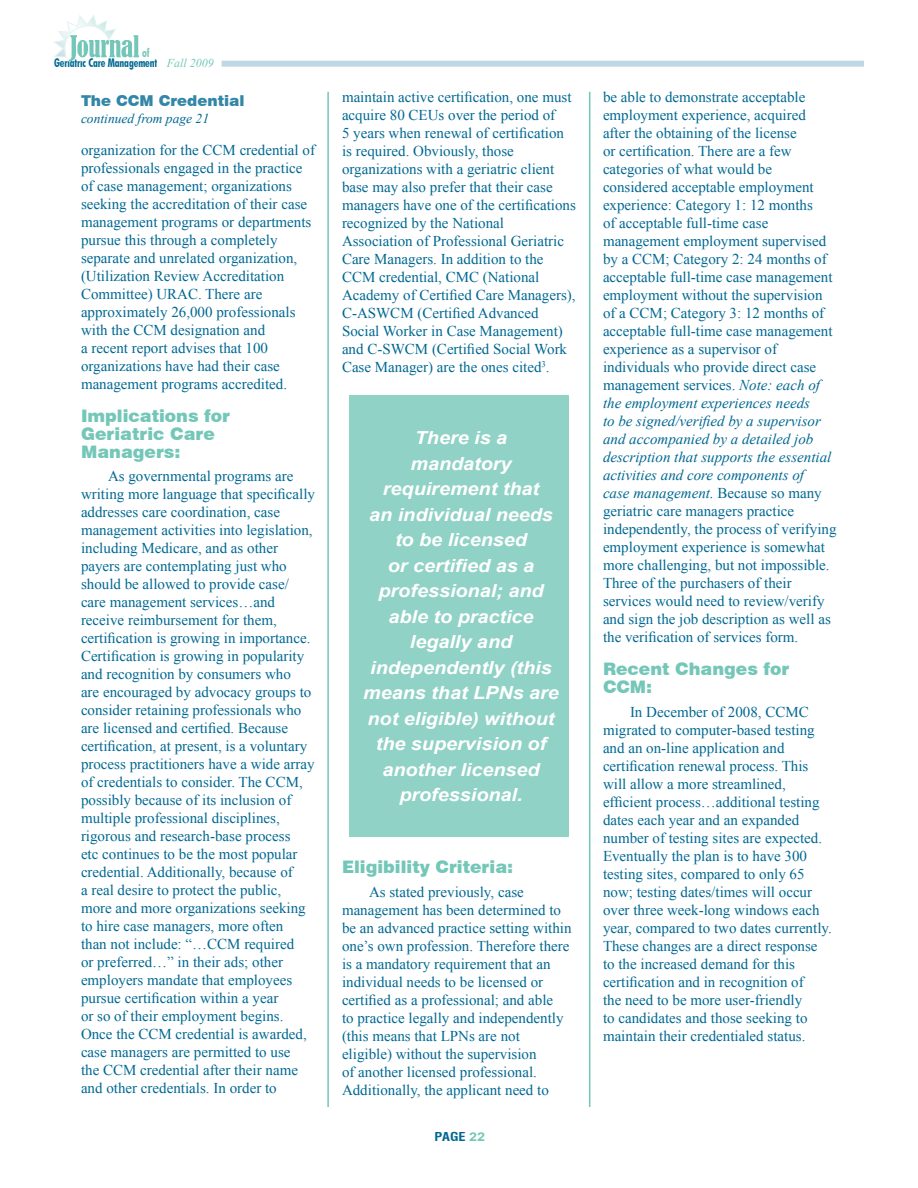
<style>
.page{position:relative;width:918px;height:1188px;background:#fff}
.page>*{position:absolute;margin:0;border:0;box-sizing:border-box;transform-origin:0 0}
.t1{font:italic 700 18px/25.5px "Arial";color:#fff;text-align:center;scale:1.1 1}
.t2{font:900 17.25px/18px "Swiss 721 BT";color:#74c7b8}
.t3{font:15px/18px "Times New Roman";color:#006892}
.t4{font:900 15px "Swiss 721 BT";color:#3386a8}
.t5{font:italic 13.5px "Times New Roman";color:#006892}
.t6{font:700 condensed 12px "Futura BT";letter-spacing:-.01em;color:#006892;scale:.9 1}
.t7{font:italic 12px "Times New Roman";color:#74c7b8}
.t8{font:700 condensed 12px "Swiss 721 BT";color:#006892;scale:1.2 1}
.t9{font:700 condensed 12px "Futura BT";color:#74c7b8;scale:.9 1}
.s1{font-family:"Arial";font-stretch:normal;color:#74c7b8}
.s2{font-style:italic}
</style>
<div class="page">
<div style="left:222px;top:61px;width:642px;height:6px;background:#bfd9e4"></div>
<svg style="left:54px;top:15px;width:62px;height:46px"></svg>
<img style="left:70px;top:35px;width:69px;height:26px">
<hr style="left:327px;top:92px;width:2px;height:1015px;background:#74c7b8">
<hr style="left:589px;top:92px;width:1px;height:1015px;background:#74c7b8">
<div style="left:350px;top:395px;width:219px;height:442px;background:#90d2c6"></div>
<p class="t9" style="left:142px;top:45px;width:10px">of</p>
<p class="t6" style="left:54px;top:55px;width:116px">Geriatric Care Management</p>
<p class="t7" style="left:167px;top:55px;width:49px">Fall 2009</p>
<p class="t4" style="left:81px;top:92px;width:165px">The CCM Credential</p>
<p class="t5" style="left:81px;top:110px;width:130px">continued from page 21</p>
<p class="t3" style="left:81px;top:140px;width:236px">organization for the CCM credential of professionals engaged in the practice of case management; organizations seeking the accreditation of their case management programs or departments pursue this through a completely separate and unrelated organization, (Utilization Review Accreditation Committee) URAC. There are approximately 26,000 professionals with the CCM designation and<br>a recent report advises that 100 organizations have had their case management programs accredited.</p>
<p class="t2" style="left:81px;top:407px;width:151px">Implications for<br>Geriatric Care<br>Managers:</p>
<p class="t3" style="left:81px;top:467px;width:236px;text-indent:27px">As governmental programs are writing more language that specifically addresses care coordination, case management activities into legislation, including Medicare, and as other payers are contemplating just who should be allowed to provide case/ care management services…and receive reimbursement for them, certification is growing in importance.<br>Certification is growing in popularity and recognition by consumers who<br>are encouraged by advocacy groups to consider retaining professionals who are licensed and certified. Because certification, at present, is a voluntary process practitioners have a wide array of credentials to consider. The CCM, possibly because of its inclusion of multiple professional disciplines, rigorous and research-base process<br>etc continues to be the most popular credential. Additionally, because of<br>a real desire to protect the public, more and more organizations seeking to hire case managers, more often<br>than not include: “…CCM required<br>or preferred…” in their ads; other employers mandate that employees pursue certification within a year<br>or so of their employment begins.<br>Once the CCM credential is awarded, case managers are permitted to use<br>the CCM credential after their name and other credentials. In order to</p>
<p class="t3" style="left:342px;top:88px;width:236px">maintain active certification, one must acquire 80 CEUs over the period of<br>5 years when renewal of certification is required. Obviously, those organizations with a geriatric client base may also prefer that their case managers have one of the certifications recognized by the National Association of Professional Geriatric Care Managers. In addition to the CCM credential, CMC (National Academy of Certified Care Managers), C-ASWCM (Certified Advanced Social Worker in Case Management) and C-SWCM (Certified Social Work Case Manager) are the ones cited<sup>3</sup>.</p>
<p class="t1" style="left:363px;top:425px;width:180px">There is a mandatory requirement that<br>an individual needs to be licensed<br>or certified as a professional; and able to practice legally and independently (this means that LPNs are not eligible) without the supervision of another licensed professional.</p>
<p class="t2" style="left:342px;top:858px;width:173px">Eligibility Criteria:</p>
<p class="t3" style="left:342px;top:883px;width:231px;text-indent:27px">As stated previously, case management has been determined to be an advanced practice setting within one’s own profession. Therefore there is a mandatory requirement that an individual needs to be licensed or certified as a professional; and able<br>to practice legally and independently (this means that LPNs are not eligible) without the supervision<br>of another licensed professional.<br>Additionally, the applicant need to</p>
<p class="t8" style="left:434px;top:1129px;width:44px">page <span class="s1">22</span></p>
<p class="t3" style="left:603px;top:88px;width:235px">be able to demonstrate acceptable employment experience, acquired after the obtaining of the license<br>or certification. There are a few categories of what would be considered acceptable employment experience: Category 1: 12 months<br>of acceptable full-time case management employment supervised by a CCM; Category 2: 24 months of acceptable full-time case management employment without the supervision of a CCM; Category 3: 12 months of acceptable full-time case management experience as a supervisor of individuals who provide direct case management services. <span class="s2">Note: each of the employment experiences needs<br>to be signed/verified by a supervisor and accompanied by a detailed job description that supports the essential activities and core components of<br>case management.</span> Because so many geriatric care managers practice independently, the process of verifying employment experience is somewhat more challenging, but not impossible.<br>Three of the purchasers of their services would need to review/verify and sign the job description as well as the verification of services form.</p>
<p class="t2" style="left:603px;top:660px;width:188px">Recent Changes for<br>CCM:</p>
<p class="t3" style="left:603px;top:703px;width:230px;text-indent:27px">In December of 2008, CCMC migrated to computer-based testing and an on-line application and certification renewal process. This will allow a more streamlined, efficient process…additional testing dates each year and an expanded number of testing sites are expected.<br>Eventually the plan is to have 300 testing sites, compared to only 65 now; testing dates/times will occur over three week-long windows each year, compared to two dates currently.<br>These changes are a direct response to the increased demand for this certification and in recognition of<br>the need to be more user-friendly<br>to candidates and those seeking to maintain their credentialed status.</p>
</div>
